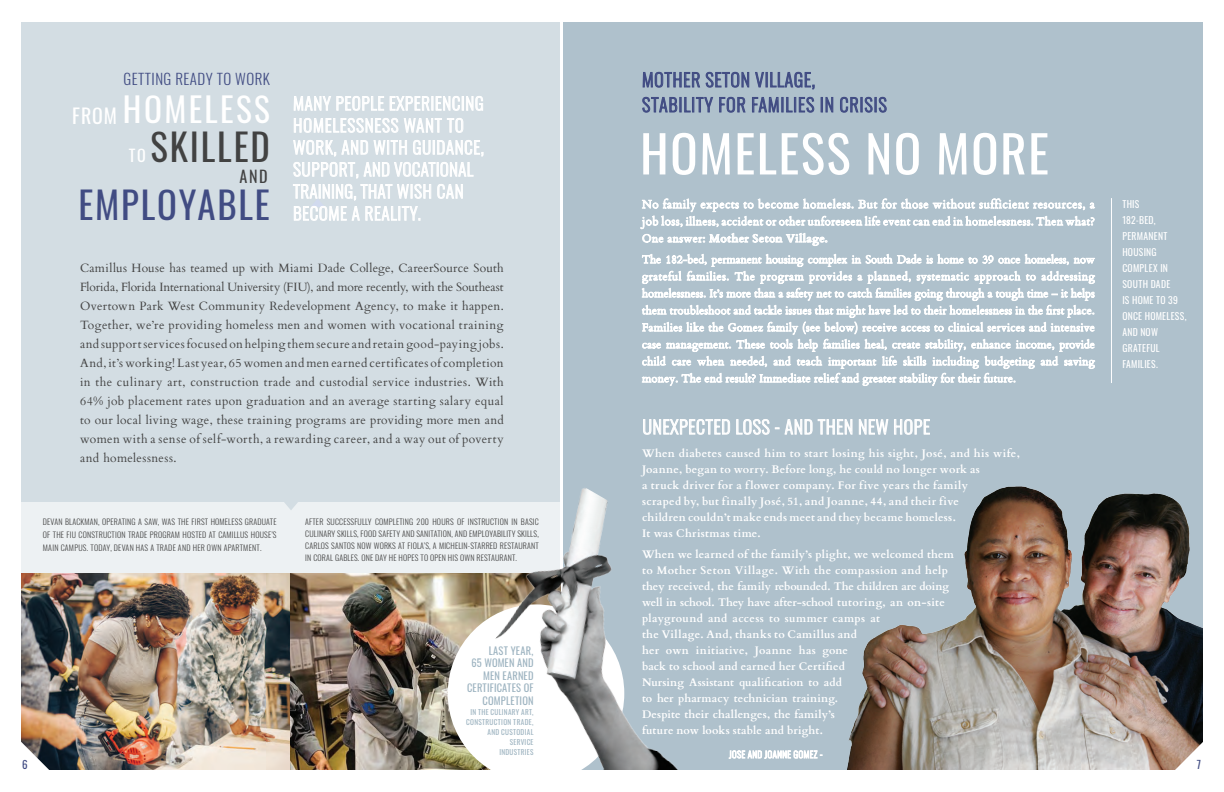
<style>
.page{position:relative;width:1224px;height:792px;background:#fff}
.page>*{position:absolute;margin:0;border:0;box-sizing:border-box;transform-origin:0 0}
.t1{font:51px "Oswald";letter-spacing:.03em;color:#fff}
.t2{font:36.8px "Oswald";letter-spacing:.05em;color:#414c83}
.t3{font:36.8px "Oswald";letter-spacing:.05em;color:#424242}
.t4{font:33.3px "Oswald";letter-spacing:.07em;color:#fff}
.t5{font:300 18px/25px "Oswald";letter-spacing:.05em;color:#414c83}
.t6{font:300 18px "Oswald";letter-spacing:.03em;color:#fff}
.t7{font:16.1px "Oswald";color:#424242}
.t8{font:16.1px "Oswald";color:#fff}
.t9{font:300 15px "Oswald";letter-spacing:.03em;color:#414c83}
.t10{font:12px/19px "Cardo";letter-spacing:.035em;color:#424242;text-align:justify}
.t11{font:700 11px/16px "Cardo";letter-spacing:.02em;color:#fff}
.t12{font:11px "Oswald";color:#414c83}
.t13{font:10.4px/12.5px "Oswald";letter-spacing:.02em;color:#9eb4c1;text-align:right}
.t14{font:9.6px/16px "Oswald";letter-spacing:.03em;color:#fff}
.t15{font:300 8px/12px "Oswald";letter-spacing:.02em;color:#424242;text-align:justify}
.t16{font:7.2px/10px "Oswald";letter-spacing:.04em;color:#9eb4c1;text-align:right}
.s1{font-size:19.9px}
.s2{font-size:11px}
</style>
<div class="page">
<div style="left:563px;top:22px;width:639px;height:748px;background:#afc1cc"></div>
<div style="left:22px;top:22px;width:538px;height:748px;background:#d3dde3"></div>
<div style="left:22px;top:502px;width:538px;height:268px;background:#edf1f3"></div>
<img style="left:22px;top:574px;width:269px;height:196px">
<img style="left:291px;top:574px;width:198px;height:196px">
<svg style="left:640px;top:199px;width:455px;height:47px"></svg>
<svg style="left:642px;top:254px;width:453px;height:132px"></svg>
<img style="left:847px;top:486px;width:355px;height:284px">
<svg style="left:729px;top:751px;width:93px;height:7px"></svg>
<div style="left:448px;top:604px;width:176px;height:178px;background:#fff;border-radius:50%"></div>
<img style="left:489px;top:488px;width:189px;height:282px">
<svg style="left:21px;top:742px;width:30px;height:28px"></svg>
<svg style="left:1173px;top:742px;width:30px;height:28px"></svg>
<svg style="left:294px;top:96px;width:37px;height:14px"></svg>
<svg style="left:337px;top:96px;width:47px;height:15px"></svg>
<svg style="left:390px;top:96px;width:93px;height:15px"></svg>
<svg style="left:294px;top:118px;width:104px;height:15px"></svg>
<svg style="left:404px;top:118px;width:59px;height:15px"></svg>
<svg style="left:294px;top:140px;width:42px;height:16px"></svg>
<svg style="left:342px;top:140px;width:26px;height:14px"></svg>
<svg style="left:374px;top:140px;width:33px;height:14px"></svg>
<svg style="left:413px;top:140px;width:70px;height:16px"></svg>
<svg style="left:294px;top:162px;width:64px;height:16px"></svg>
<svg style="left:364px;top:162px;width:109px;height:15px"></svg>
<svg style="left:438px;top:184px;width:25px;height:15px"></svg>
<svg style="left:293px;top:184px;width:138px;height:37px"></svg>
<svg style="left:643px;top:72px;width:57px;height:15px"></svg>
<svg style="left:706px;top:72px;width:43px;height:15px"></svg>
<svg style="left:755px;top:72px;width:59px;height:17px"></svg>
<svg style="left:643px;top:97px;width:70px;height:15px"></svg>
<svg style="left:719px;top:97px;width:26px;height:15px"></svg>
<svg style="left:752px;top:97px;width:62px;height:15px"></svg>
<svg style="left:821px;top:97px;width:12px;height:15px"></svg>
<svg style="left:840px;top:97px;width:46px;height:15px"></svg>
<svg style="left:643px;top:419px;width:87px;height:15px"></svg>
<svg style="left:737px;top:419px;width:32px;height:15px"></svg>
<svg style="left:785px;top:419px;width:27px;height:15px"></svg>
<svg style="left:818px;top:419px;width:34px;height:15px"></svg>
<svg style="left:859px;top:419px;width:29px;height:15px"></svg>
<svg style="left:894px;top:419px;width:36px;height:15px"></svg>
<hr style="left:1111px;top:198px;width:1px;height:185px;background:#fff">
<svg style="left:284px;top:502px;width:14px;height:8px"></svg>
<h3 class="t9" style="left:124px;top:66px;width:148px">GETTING READY TO WORK</h3>
<h3 class="t4" style="left:72px;top:80px;width:199px"><span class="s1">FROM</span> HOMELESS</h3>
<h2 class="t3" style="left:151px;top:114px;width:121px">SKILLED</h2>
<h3 class="t8" style="left:129px;top:141px;width:18px">TO</h3>
<h3 class="t7" style="left:240px;top:162px;width:30px">AND</h3>
<h2 class="t2" style="left:78px;top:172px;width:193px">EMPLOYABLE</h2>
<p class="t10" style="left:80px;top:258px;width:425px">Camillus House has teamed up with Miami Dade College, CareerSource South Florida, Florida International University <span class="s2">(</span>FIU<span class="s2">)</span>, and more recently, with the Southeast Overtown Park West Community Redevelopment Agency, to make it happen.<br>Together, we’re providing homeless men and women with vocational training and support services focused on helping them secure and retain good-paying jobs.<br>And, it’s working! Last year, 65 women and men earned certificates of completion in the culinary art, construction trade and custodial service industries. With 64% job placement rates upon graduation and an average starting salary equal to our local living wage, these training programs are providing more men and women with a sense of self-worth, a rewarding career, and a way out of poverty and homelessness.</p>
<p class="t15" style="left:43px;top:514px;width:235px;line-height:13px">DEVAN BLACKMAN, OPERATING A SAW, WAS THE FIRST HOMELESS GRADUATE OF THE FIU CONSTRUCTION TRADE PROGRAM HOSTED AT CAMILLUS HOUSE’S MAIN CAMPUS. TODAY, DEVAN HAS A TRADE AND HER OWN APARTMENT.</p>
<p class="t15" style="left:305px;top:515px;width:235px">AFTER SUCCESSFULLY COMPLETING 200 HOURS OF INSTRUCTION IN BASIC CULINARY SKILLS, FOOD SAFETY AND SANITATION, AND EMPLOYABILITY SKILLS, CARLOS SANTOS NOW WORKS AT FIOLA’S, A MICHELIN-STARRED RESTAURANT IN CORAL GABLES. ONE DAY HE HOPES TO OPEN HIS OWN RESTAURANT.</p>
<p class="t13" style="left:467px;top:643px;width:68px">LAST YEAR,<br>65 WOMEN AND<br>MEN EARNED<br>CERTIFICATES OF<br>COMPLETION</p>
<p class="t16" style="left:466px;top:707px;width:69px">IN THE CULINARY ART,<br>CONSTRUCTION TRADE,<br>AND CUSTODIAL<br>SERVICE<br>INDUSTRIES</p>
<h3 class="t5" style="left:642px;top:65px;width:246px">MOTHER SETON VILLAGE,<br>STABILITY FOR FAMILIES IN CRISIS</h3>
<h1 class="t1" style="left:640px;top:108px;width:410px">HOMELESS NO MORE</h1>
<h3 class="t6" style="left:642px;top:411px;width:289px">UNEXPECTED LOSS - AND THEN NEW HOPE</h3>
<p class="t11" style="left:642px;top:444px;width:379px">When diabetes caused him to start losing his sight, José, and his wife, Joanne, began to worry. Before long, he could no longer work as<br>a truck driver for a flower company. For five years the family<br>scraped by, but finally José, 51, and Joanne, 44, and their five<br>children couldn’t make ends meet and they became homeless.<br>It was Christmas time.</p>
<p class="t11" style="left:642px;top:546px;width:313px">When we learned of the family’s plight, we welcomed them to Mother Seton Village. With the compassion and help they received, the family rebounded. The children are doing well in school. They have after-school tutoring, an on-site playground and access to summer camps at<br>the Village. And, thanks to Camillus and<br>her own initiative, Joanne has gone<br>back to school and earned her Certified<br>Nursing Assistant qualification to add<br>to her pharmacy technician training.<br>Despite their challenges, the family’s<br>future now looks stable and bright.</p>
<p class="t14" style="left:1122px;top:195px;width:66px">THIS<br>182-BED,<br>PERMANENT<br>HOUSING<br>COMPLEX IN<br>SOUTH DADE<br>IS HOME TO 39<br>ONCE HOMELESS,<br>AND NOW<br>GRATEFUL<br>FAMILIES.</p>
<p class="t12" style="left:22px;top:755px;width:7px">6</p>
<p class="t12" style="left:1197px;top:754px;width:6px">7</p>
</div>
